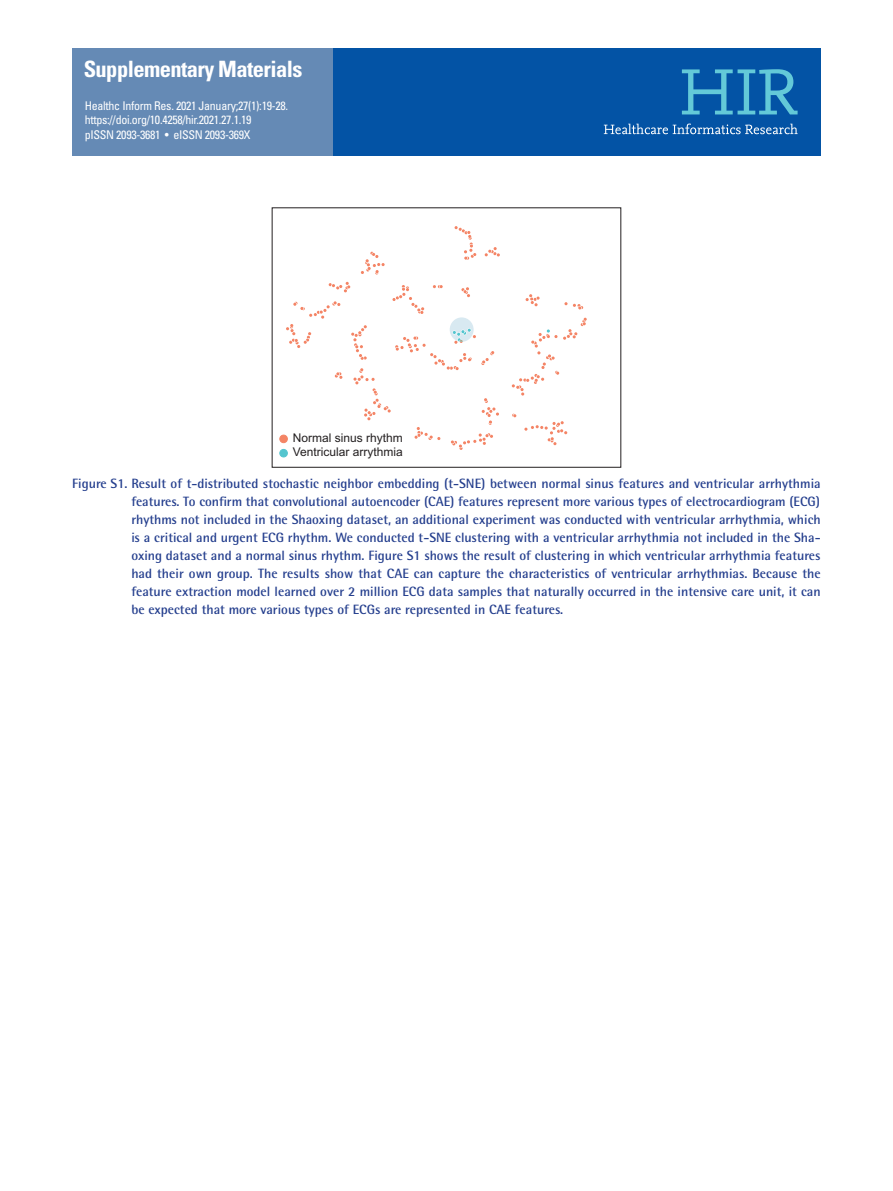
<style>
.page{position:relative;width:893px;height:1191px;background:#fff}
.page>*{position:absolute;margin:0;border:0;box-sizing:border-box;transform-origin:0 0}
.t1{font:700 condensed 22.5px "Univers LT Std";letter-spacing:-.025em;color:#fff}
.t2{font:700 13.5px/18px "Rotis Semi Sans Std";color:#253f8e;text-align:justify}
.t3{font:condensed 12px/14.4px "Univers LT Std";letter-spacing:-.025em;color:#fff}
.t4{font:12px/14.2px "Arial";color:#231f20}
</style>
<div class="page">
<div style="left:72px;top:48px;width:749px;height:108px;background:#0353a5"></div>
<div style="left:72px;top:48px;width:261px;height:108px;background:#658ab5"></div>
<svg style="left:682px;top:69px;width:116px;height:45px"></svg>
<svg style="left:604px;top:124px;width:194px;height:10px"></svg>
<div style="left:280px;top:435px;width:7px;height:8px;background:#f48465;border-radius:50%"></div>
<div style="left:280px;top:435px;width:8px;height:8px;border:1px solid #f48465;border-radius:50%"></div>
<div style="left:280px;top:449px;width:7px;height:8px;background:#54c5cf;border-radius:50%"></div>
<div style="left:280px;top:449px;width:8px;height:8px;border:1px solid #54c5cf;border-radius:50%"></div>
<svg style="left:334px;top:372px;width:9px;height:7px"></svg>
<svg style="left:392px;top:285px;width:33px;height:29px"></svg>
<svg style="left:432px;top:285px;width:11px;height:3px"></svg>
<svg style="left:461px;top:287px;width:9px;height:10px"></svg>
<svg style="left:328px;top:281px;width:23px;height:12px"></svg>
<svg style="left:360px;top:251px;width:25px;height:24px"></svg>
<svg style="left:286px;top:301px;width:55px;height:47px"></svg>
<svg style="left:484px;top:247px;width:16px;height:10px"></svg>
<svg style="left:454px;top:226px;width:23px;height:34px"></svg>
<svg style="left:525px;top:294px;width:15px;height:13px"></svg>
<svg style="left:564px;top:302px;width:20px;height:8px"></svg>
<svg style="left:512px;top:413px;width:5px;height:5px"></svg>
<svg style="left:524px;top:421px;width:44px;height:24px"></svg>
<svg style="left:511px;top:317px;width:76px;height:79px"></svg>
<div style="left:450px;top:317px;width:24px;height:25px;background:#d8e9f1;border-radius:50%"></div>
<svg style="left:351px;top:325px;width:148px;height:125px"></svg>
<h1 class="t1" style="left:84px;top:55px;width:220px">Supplementary Materials</h1>
<p class="t3" style="left:85px;top:98px;width:205px">Healthc Inform Res. 2021 January;27(1):19-28. https://doi.org/10.4258/hir.2021.27.1.19<br>pISSN 2093-3681 • eISSN 2093-369X</p>
<p class="t4" style="left:293px;top:432px;width:112px">Normal sinus rhythm<br>Ventricular arrythmia</p>
<p class="t2" style="left:131px;top:474px;width:691px;text-indent:-59px">Figure S1. Result of t-distributed stochastic neighbor embedding (t-SNE) between normal sinus features and ventricular arrhythmia features. To confirm that convolutional autoencoder (CAE) features represent more various types of electrocardiogram (ECG) rhythms not included in the Shaoxing dataset, an additional experiment was conducted with ventricular arrhythmia, which is a critical and urgent ECG rhythm. We conducted t-SNE clustering with a ventricular arrhythmia not included in the Sha&shy;oxing dataset and a normal sinus rhythm. Figure S1 shows the result of clustering in which ventricular arrhythmia features had their own group. The results show that CAE can capture the characteristics of ventricular arrhythmias. Because the feature extraction model learned over 2 million ECG data samples that naturally occurred in the intensive care unit, it can be expected that more various types of ECGs are represented in CAE features.</p>
</div>
